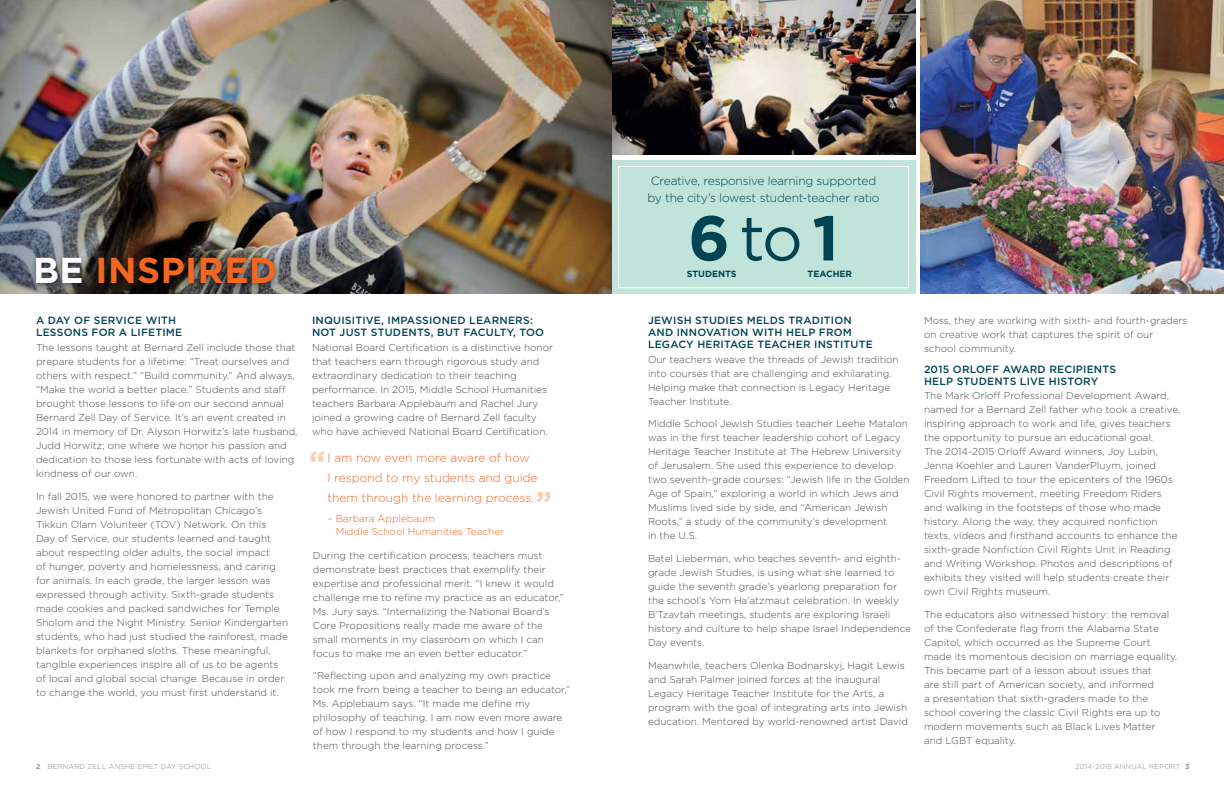
<style>
.page{position:relative;width:1224px;height:792px;background:#fff}
.page>*{position:absolute;margin:0;border:0;box-sizing:border-box;transform-origin:0 0}
.t1{font:700 63.2px "Gotham";color:#004453}
.t2{font:700 36px "Gotham";letter-spacing:.015em;color:#f26722}
.t3{font:700 30px "Gotham";color:#fccdae}
.t4{font:300 12px/20px "Gotham";color:#f26722}
.t5{font:300 12px/17px "Gotham";letter-spacing:-.02em;color:#004453}
.t6{font:500 10.5px/12px "Gotham";letter-spacing:.02em;color:#004453}
.t7{font:300 10px/14px "Gotham";color:#4d4d4f}
.t8{font:300 10px/13px "Gotham";color:#f26722}
.t9{font:700 9px "Gotham";color:#004453}
.t10{font:300 7px "Gotham";letter-spacing:.03em;color:#937f74}
.s1{color:#fff}
.s2{font-weight:400}
.s3{font-weight:500}
</style>
<div class="page">
<div style="left:612px;top:161px;width:303px;height:133px;background:#c1e4da"></div>
<img style="left:0;top:0;width:612px;height:294px">
<img style="left:612px;top:0;width:303px;height:155px">
<img style="left:921px;top:0;width:303px;height:294px">
<div style="left:31px;top:254px;width:250px;height:36px;background:#000;opacity:.55"></div>
<div style="left:618px;top:166px;width:291px;height:122px;border:1px solid #fff"></div>
<h2 class="t2" style="left:33px;top:249px;width:246px"><span class="s1">BE</span> INSPIRED</h2>
<p class="t6" style="left:36px;top:314px;width:148px">A DAY OF SERVICE WITH<br>LESSONS FOR A LIFETIME</p>
<p class="t7" style="left:36px;top:340px;width:263px">The lessons taught at Bernard Zell include those that prepare students for a lifetime: “Treat ourselves and others with respect.” “Build community.” And always, “Make the world a better place.” Students and staff brought those lessons to life on our second annual Bernard Zell Day of Service. It’s an event created in 2014 in memory of Dr. Alyson Horwitz’s late husband, Judd Horwitz; one where we honor his passion and dedication to those less fortunate with acts of loving kindness of our own.</p>
<p class="t7" style="left:36px;top:489px;width:254px">In fall 2015, we were honored to partner with the Jewish United Fund of Metropolitan Chicago’s Tikkun Olam Volunteer (TOV) Network. On this<br>Day of Service, our students learned and taught about respecting older adults, the social impact<br>of hunger, poverty and homelessness, and caring for animals. In each grade, the larger lesson was expressed through activity. Sixth-grade students made cookies and packed sandwiches for Temple Sholom and the Night Ministry. Senior Kindergarten students, who had just studied the rainforest, made blankets for orphaned sloths. These meaningful, tangible experiences inspire all of us to be agents of local and global social change. Because in order to change the world, you must first understand it.</p>
<p class="t6" style="left:312px;top:314px;width:234px">INQUISITIVE, IMPASSIONED LEARNERS:<br>NOT JUST STUDENTS, BUT FACULTY, TOO</p>
<p class="t7" style="left:312px;top:340px;width:243px">National Board Certification is a distinctive honor that teachers earn through rigorous study and extraordinary dedication to their teaching performance. In 2015, Middle School Humanities teachers Barbara Applebaum and Rachel Jury joined a growing cadre of Bernard Zell faculty who have achieved National Board Certification.</p>
<h3 class="t3" style="left:309px;top:445px;width:18px">“</h3>
<p class="t4" style="left:327px;top:448px;width:212px">I am now even more aware of how<br>I respond to my students and guide them through the learning process.</p>
<p class="t8" style="left:336px;top:512px;width:170px;text-indent:-8px">– Barbara Applebaum<br>Middle School Humanities Teacher</p>
<h3 class="t3" style="left:536px;top:485px;width:18px">”</h3>
<p class="t7" style="left:313px;top:548px;width:253px">During the certification process, teachers must demonstrate best practices that exemplify their expertise and professional merit. “I knew it would challenge me to refine my practice as an educator,” Ms. Jury says. “Internalizing the National Board’s Core Propositions really made me aware of the small moments in my classroom on which I can focus to make me an even better educator.”</p>
<p class="t7" style="left:313px;top:669px;width:259px">“Reflecting upon and analyzing my own practice took me from being a teacher to being an educator,” Ms. Applebaum says. “It made me define my philosophy of teaching. I am now even more aware of how I respond to my students and how I guide them through the learning process.”</p>
<p class="t5" style="left:648px;top:173px;width:233px">Creative, responsive learning supported by the city’s lowest student-teacher ratio</p>
<h1 class="t1" style="left:688px;top:202px;width:152px">6 <span class="s2">to</span> 1</h1>
<p class="t9" style="left:687px;top:269px;width:51px">STUDENTS</p>
<p class="t9" style="left:808px;top:269px;width:46px">TEACHER</p>
<p class="t6" style="left:648px;top:314px;width:226px">JEWISH STUDIES MELDS TRADITION<br>AND INNOVATION WITH HELP FROM<br>LEGACY HERITAGE TEACHER INSTITUTE</p>
<p class="t7" style="left:648px;top:352px;width:252px">Our teachers weave the threads of Jewish tradition into courses that are challenging and exhilarating.<br>Helping make that connection is Legacy Heritage Teacher Institute.</p>
<p class="t7" style="left:648px;top:417px;width:263px">Middle School Jewish Studies teacher Leehe Matalon was in the first teacher leadership cohort of Legacy Heritage Teacher Institute at The Hebrew University of Jerusalem. She used this experience to develop two seventh-grade courses: “Jewish life in the Golden Age of Spain,” exploring a world in which Jews and Muslims lived side by side, and “American Jewish Roots,” a study of the community’s development<br>in the U.S.</p>
<p class="t7" style="left:648px;top:551px;width:265px">Batel Lieberman, who teaches seventh- and eighth&shy;grade Jewish Studies, is using what she learned to guide the seventh grade’s yearlong preparation for the school’s Yom Ha’atzmaut celebration. In weekly B’Tzavtah meetings, students are exploring Israeli history and culture to help shape Israel Independence Day events.</p>
<p class="t7" style="left:648px;top:658px;width:261px">Meanwhile, teachers Olenka Bodnarskyj, Hagit Lewis and Sarah Palmer joined forces at the inaugural Legacy Heritage Teacher Institute for the Arts, a program with the goal of integrating arts into Jewish education. Mentored by world-renowned artist David</p>
<p class="t7" style="left:924px;top:313px;width:265px">Moss, they are working with sixth- and fourth-graders on creative work that captures the spirit of our school community.</p>
<p class="t6" style="left:924px;top:363px;width:194px">2015 ORLOFF AWARD RECIPIENTS<br>HELP STUDENTS LIVE HISTORY</p>
<p class="t7" style="left:924px;top:389px;width:258px">The Mark Orloff Professional Development Award, named for a Bernard Zell father who took a creative, inspiring approach to work and life, gives teachers the opportunity to pursue an educational goal.<br>The 2014-2015 Orloff Award winners, Joy Lubin, Jenna Koehler and Lauren VanderPluym, joined Freedom Lifted to tour the epicenters of the 1960s Civil Rights movement, meeting Freedom Riders and walking in the footsteps of those who made history. Along the way, they acquired nonfiction texts, videos and firsthand accounts to enhance the sixth-grade Nonfiction Civil Rights Unit in Reading and Writing Workshop. Photos and descriptions of exhibits they visited will help students create their own Civil Rights museum.</p>
<p class="t7" style="left:924px;top:607px;width:255px">The educators also witnessed history: the removal of the Confederate flag from the Alabama State Capitol, which occurred as the Supreme Court made its momentous decision on marriage equality.<br>This became part of a lesson about issues that<br>are still part of American society, and informed<br>a presentation that sixth-graders made to the school covering the classic Civil Rights era up to modern movements such as Black Lives Matter<br>and LGBT equality.</p>
<p class="t10" style="left:36px;top:763px;width:177px"><span class="s3">2</span> BERNARD ZELL ANSHE EMET DAY SCHOOL</p>
<p class="t10" style="left:1075px;top:763px;width:116px">2014-2015 ANNUAL REPORT <span class="s3">3</span></p>
</div>
